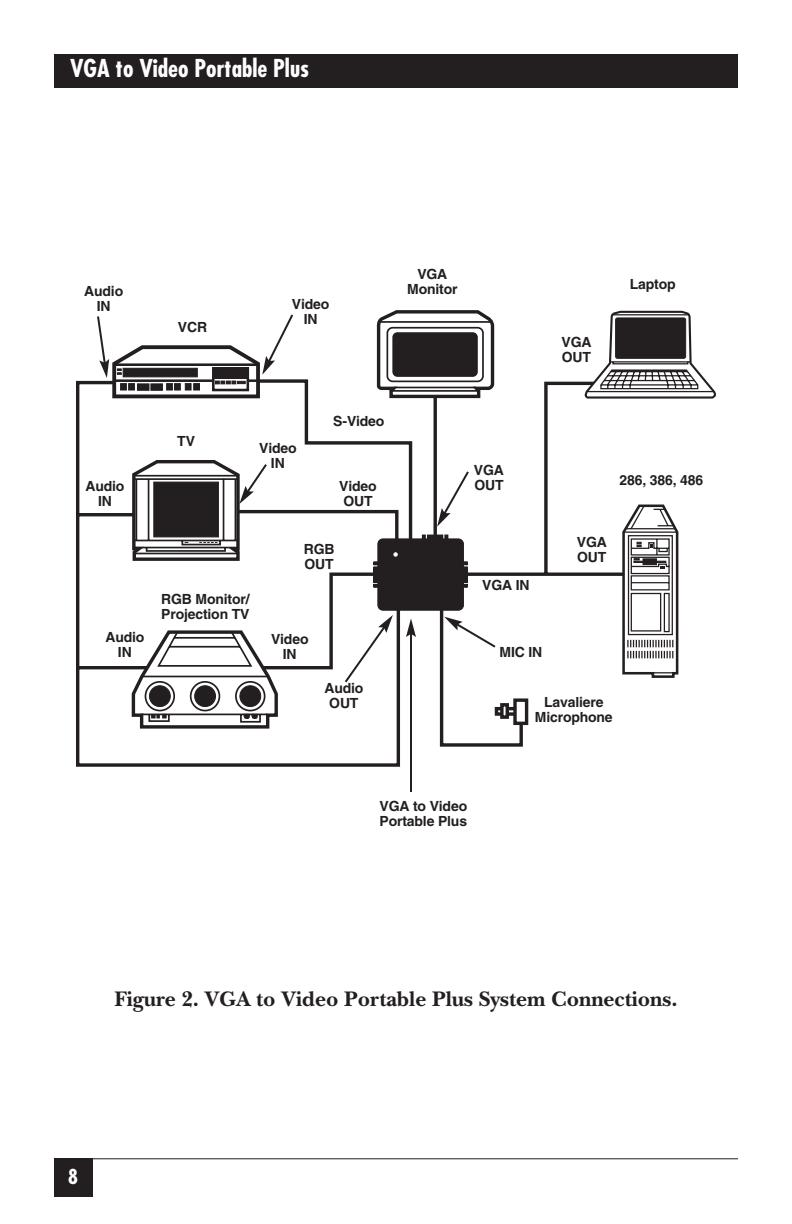
<style>
.page{position:relative;width:792px;height:1224px;background:#fff}
.page>*{position:absolute;margin:0;border:0;box-sizing:border-box;transform-origin:0 0}
.t1{font:700 condensed 24px "Futura";color:#fff}
.t2{font:700 22px "New Baskerville";color:#231f20}
.t3{font:700 condensed 20px "Futura";color:#fff}
.t4{font:700 14px/15px "Helvetica";letter-spacing:-.01em;color:#231f20;text-align:center}
</style>
<div class="page">
<div style="left:54px;top:54px;width:684px;height:34px;background:#231f20"></div>
<div style="left:54px;top:1159px;width:38px;height:38px;background:#231f20"></div>
<svg style="left:76px;top:379px;width:545px;height:388px"></svg>
<svg style="left:130px;top:627px;width:150px;height:103px"></svg>
<div style="left:145px;top:681px;width:30px;height:30px;border:2px solid #231f20;border-radius:50%"></div>
<div style="left:149px;top:686px;width:21px;height:21px;background:#231f20;border:1px solid #231f20;border-radius:50%"></div>
<div style="left:190px;top:681px;width:30px;height:30px;border:2px solid #231f20;border-radius:50%"></div>
<div style="left:195px;top:686px;width:21px;height:21px;background:#231f20;border:1px solid #231f20;border-radius:50%"></div>
<div style="left:235px;top:681px;width:30px;height:30px;border:2px solid #231f20;border-radius:50%"></div>
<div style="left:240px;top:686px;width:21px;height:21px;background:#231f20;border:1px solid #231f20;border-radius:50%"></div>
<svg style="left:584px;top:310px;width:132px;height:90px"></svg>
<div style="left:616px;top:318px;width:70px;height:40px;background:#231f20;border:1px solid #231f20;border-radius:2px"></div>
<svg style="left:373px;top:310px;width:124px;height:90px"></svg>
<svg style="left:621px;top:504px;width:58px;height:174px"></svg>
<div style="left:378px;top:539px;width:85px;height:71px;background:#231f20;border-radius:5px"></div>
<div style="left:377px;top:538px;width:87px;height:73px;border:1px solid #231f20;border-radius:5px"></div>
<svg style="left:444px;top:535px;width:4px;height:5px"></svg>
<div style="left:427px;top:535px;width:16px;height:5px;background:#231f20"></div>
<svg style="left:422px;top:535px;width:4px;height:5px"></svg>
<svg style="left:374px;top:561px;width:5px;height:4px"></svg>
<div style="left:374px;top:567px;width:5px;height:15px;background:#231f20"></div>
<div style="left:374px;top:566px;width:5px;height:17px;border:1px solid #231f20"></div>
<svg style="left:374px;top:584px;width:5px;height:4px"></svg>
<svg style="left:462px;top:561px;width:6px;height:4px"></svg>
<div style="left:462px;top:567px;width:5px;height:15px;background:#231f20"></div>
<div style="left:462px;top:566px;width:6px;height:17px;border:1px solid #231f20"></div>
<svg style="left:462px;top:584px;width:6px;height:4px"></svg>
<svg style="left:393px;top:552px;width:5px;height:5px"></svg>
<div style="left:513px;top:698px;width:15px;height:27px;background:#231f20"></div>
<hr style="left:54px;top:1158px;width:684px;height:1px;background:#231f20">
<hr style="left:410px;top:634px;width:2px;height:158px;background:#231f20">
<svg style="left:406px;top:618px;width:10px;height:19px"></svg>
<svg style="left:343px;top:615px;width:50px;height:70px"></svg>
<svg style="left:437px;top:469px;width:34px;height:58px"></svg>
<svg style="left:438px;top:604px;width:87px;height:144px"></svg>
<svg style="left:130px;top:457px;width:139px;height:106px"></svg>
<svg style="left:96px;top:314px;width:199px;height:86px"></svg>
<h1 class="t1" style="left:70px;top:58px;width:241px">VGA to Video Portable Plus</h1>
<p class="t4" style="left:84px;top:285px;width:41px">Audio<br>IN</p>
<p class="t4" style="left:178px;top:321px;width:31px">VCR</p>
<p class="t4" style="left:292px;top:298px;width:39px">Video<br>IN</p>
<p class="t4" style="left:85px;top:480px;width:41px">Audio<br>IN</p>
<p class="t4" style="left:105px;top:631px;width:41px">Audio<br>IN</p>
<p class="t4" style="left:177px;top:435px;width:19px">TV</p>
<p class="t4" style="left:259px;top:442px;width:39px">Video<br>IN</p>
<p class="t4" style="left:333px;top:415px;width:53px">S-Video</p>
<p class="t4" style="left:339px;top:480px;width:39px;text-align:left">Video<br>OUT</p>
<p class="t4" style="left:161px;top:593px;width:90px;text-align:left">RGB Monitor/<br>Projection TV</p>
<p class="t4" style="left:304px;top:543px;width:32px;text-align:left">RGB<br>OUT</p>
<p class="t4" style="left:271px;top:633px;width:39px">Video<br>IN</p>
<p class="t4" style="left:324px;top:682px;width:41px">Audio<br>OUT</p>
<p class="t4" style="left:407px;top:268px;width:52px">VGA<br>Monitor</p>
<p class="t4" style="left:562px;top:336px;width:32px;text-align:left">VGA<br>OUT</p>
<p class="t4" style="left:630px;top:278px;width:47px">Laptop</p>
<p class="t4" style="left:474px;top:464px;width:32px;text-align:left">VGA<br>OUT</p>
<p class="t4" style="left:482px;top:579px;width:49px">VGA IN</p>
<p class="t4" style="left:500px;top:646px;width:44px">MIC IN</p>
<p class="t4" style="left:619px;top:474px;width:85px">286, 386, 486</p>
<p class="t4" style="left:577px;top:536px;width:32px;text-align:left">VGA<br>OUT</p>
<p class="t4" style="left:535px;top:696px;width:79px">Lavaliere<br>Microphone</p>
<p class="t4" style="left:380px;top:800px;width:89px;text-align:left">VGA to Video<br>Portable Plus</p>
<h2 class="t2" style="left:114px;top:992px;width:565px">Figure 2. VGA to Video Portable Plus System Connections.</h2>
<h3 class="t3" style="left:68px;top:1168px;width:11px">8</h3>
</div>
